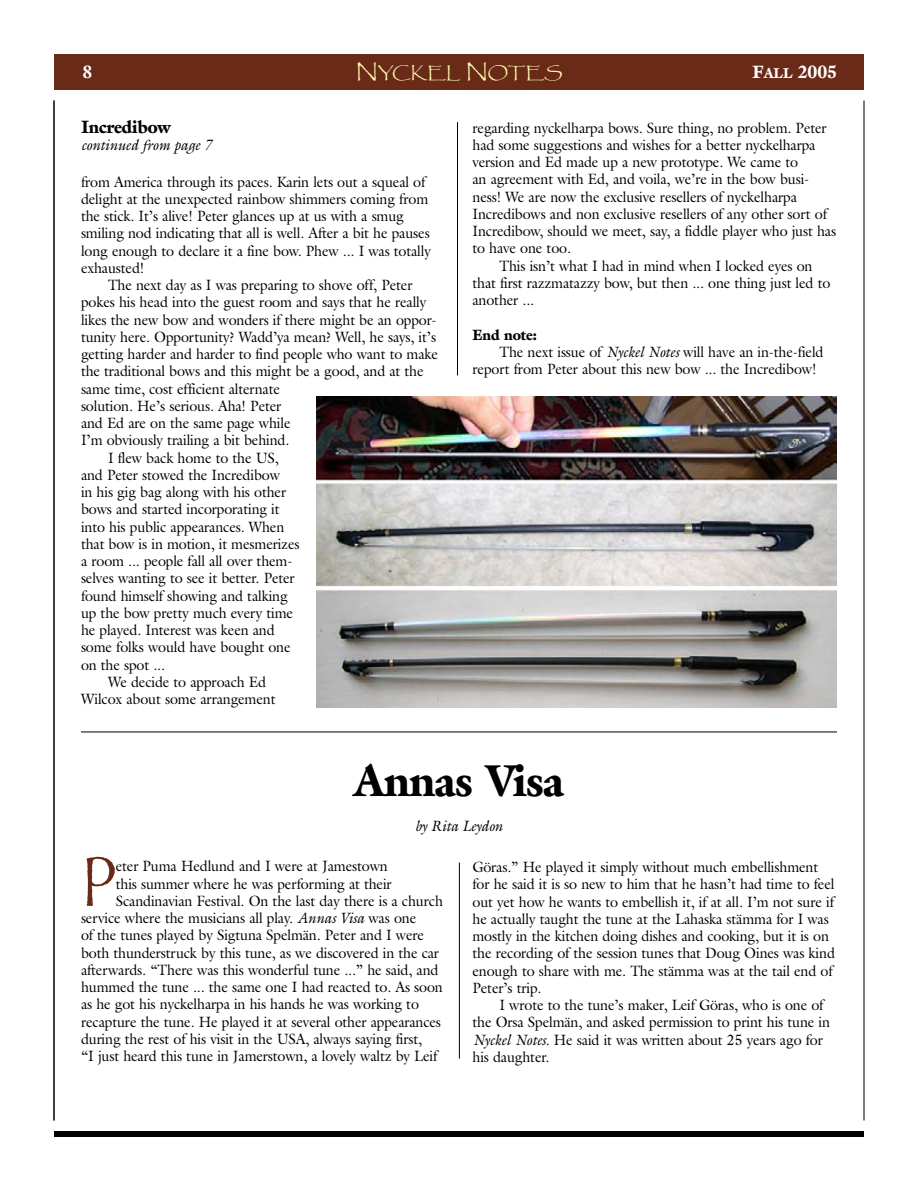
<style>
.page{position:relative;width:918px;height:1188px;background:#fff}
.page>*{position:absolute;margin:0;border:0;box-sizing:border-box;transform-origin:0 0}
.t1{font:78.15px "Galahad Std";color:#692a17;scale:.95 1}
.t2{font:900 45px "Galliard";letter-spacing:-.02em;color:#000;scale:.95 1}
.t3{font:19.2px "Papyrus ICG SC800";letter-spacing:-.015em;color:#fff9ad;scale:1.2 1}
.t4{font:900 18px "Galliard";letter-spacing:-.01em;color:#000;scale:.95 1}
.t5{font:900 18px "Galliard";color:#fff;scale:.95 1}
.t6{font:15px/17.2px "Galliard";letter-spacing:-.01em;color:#000;scale:.95 1}
.t7{font:italic 15px "Galliard";letter-spacing:-.01em;color:#000;scale:.95 1}
.t8{font:900 15px "Galliard";letter-spacing:-.01em;color:#000;scale:.95 1}
.s1{font-size:24px}
.s2{font-size:14.4px}
.s3{font-style:italic}
</style>
<div class="page">
<div style="left:54px;top:54px;width:810px;height:36px;background:#692a17"></div>
<div style="left:54px;top:1131px;width:810px;height:6px;background:#000"></div>
<hr style="left:864px;top:100px;width:1px;height:1020px;background:#000">
<hr style="left:54px;top:100px;width:1px;height:1020px;background:#000">
<hr style="left:457px;top:122px;width:1px;height:253px;background:#000">
<hr style="left:81px;top:732px;width:756px;height:1px;background:#000">
<img style="left:316px;top:396px;width:521px;height:312px">
<hr style="left:459px;top:862px;width:1px;height:197px;background:#000">
<p class="t3" style="left:356px;top:60px;width:174px"><span class="s1">N</span>YCKEL <span class="s1">N</span>OTES</p>
<p class="t5" style="left:753px;top:61px;width:90px">F<span class="s2">all</span> 2005</p>
<p class="t4" style="left:81px;top:116px;width:96px">Incredibow</p>
<p class="t7" style="left:81px;top:136px;width:139px">continued from page 7</p>
<p class="t6" style="left:81px;top:173px;width:370px">from America through its paces. Karin lets out a squeal of delight at the unexpected rainbow shimmers coming from the stick. It’s alive! Peter glances up at us with a smug smiling nod indicating that all is well. After a bit he pauses long enough to declare it a fine bow. Phew ... I was totally exhausted!</p>
<p class="t6" style="left:108px;top:276px;width:322px">The next day as I was preparing to shove off, Peter</p>
<p class="t6" style="left:81px;top:294px;width:365px">pokes his head into the guest room and says that he really</p>
<p class="t6" style="left:81px;top:311px;width:376px">likes the new bow and wonders if there might be an oppor-</p>
<p class="t6" style="left:81px;top:328px;width:375px">tunity here. Opportunity? Wadd’ya mean? Well, he says, it’s</p>
<p class="t6" style="left:81px;top:345px;width:377px">getting harder and harder to find people who want to make</p>
<p class="t6" style="left:81px;top:363px;width:362px">the traditional bows and this might be a good, and at the</p>
<p class="t6" style="left:81px;top:380px;width:211px">same time, cost efficient alternate</p>
<p class="t6" style="left:81px;top:397px;width:212px">solution. He’s serious. Aha! Peter</p>
<p class="t6" style="left:81px;top:414px;width:222px">and Ed are on the same page while</p>
<p class="t6" style="left:81px;top:432px;width:221px">I’m obviously trailing a bit behind.</p>
<p class="t6" style="left:108px;top:449px;width:181px">I flew back home to the US,</p>
<p class="t6" style="left:81px;top:466px;width:211px">and Peter stowed the Incredibow</p>
<p class="t6" style="left:81px;top:483px;width:217px">in his gig bag along with his other</p>
<p class="t6" style="left:81px;top:501px;width:211px">bows and started incorporating it</p>
<p class="t6" style="left:81px;top:518px;width:216px">into his public appearances. When</p>
<p class="t6" style="left:81px;top:535px;width:232px">that bow is in motion, it mesmerizes</p>
<p class="t6" style="left:81px;top:552px;width:224px">a room ... people fall all over them-</p>
<p class="t6" style="left:81px;top:570px;width:226px">selves wanting to see it better. Peter</p>
<p class="t6" style="left:81px;top:587px;width:219px">found himself showing and talking</p>
<p class="t6" style="left:81px;top:604px;width:225px">up the bow pretty much every time</p>
<p class="t6" style="left:81px;top:621px;width:205px">he played. Interest was keen and</p>
<p class="t6" style="left:81px;top:639px;width:222px">some folks would have bought one</p>
<p class="t6" style="left:81px;top:656px;width:90px">on the spot ...</p>
<p class="t6" style="left:108px;top:673px;width:168px">We decide to approach Ed</p>
<p class="t6" style="left:81px;top:690px;width:206px">Wilcox about some arrangement</p>
<p class="t6" style="left:473px;top:119px;width:374px">regarding nyckelharpa bows. Sure thing, no problem. Peter</p>
<p class="t6" style="left:473px;top:136px;width:363px">had some suggestions and wishes for a better nyckelharpa</p>
<p class="t6" style="left:473px;top:153px;width:344px">version and Ed made up a new prototype. We came to</p>
<p class="t6" style="left:473px;top:171px;width:356px">an agreement with Ed, and voila, we’re in the bow busi-</p>
<p class="t6" style="left:473px;top:188px;width:343px">ness! We are now the exclusive resellers of nyckelharpa</p>
<p class="t6" style="left:473px;top:205px;width:375px">Incredibows and non exclusive resellers of any other sort of</p>
<p class="t6" style="left:473px;top:222px;width:384px">Incredibow, should we meet, say, a fiddle player who just has</p>
<p class="t6" style="left:473px;top:240px;width:105px">to have one too.</p>
<p class="t6" style="left:500px;top:257px;width:331px">This isn’t what I had in mind when I locked eyes on</p>
<p class="t6" style="left:473px;top:274px;width:378px">that first razzmatazzy bow, but then ... one thing just led to</p>
<p class="t6" style="left:473px;top:291px;width:66px">another ...</p>
<p class="t8" style="left:473px;top:325px;width:69px">End note:</p>
<p class="t6" style="left:500px;top:343px;width:343px">The next issue of <span class="s3">Nyckel Notes</span> will have an in-the-field</p>
<p class="t6" style="left:473px;top:360px;width:364px">report from Peter about this new bow ... the Incredibow!</p>
<h2 class="t2" style="left:354px;top:753px;width:223px">Annas Visa</h2>
<p class="t7" style="left:415px;top:816px;width:94px">by Rita Leydon</p>
<h1 class="t1" style="left:81px;top:833px;width:39px">P</h1>
<p class="t6" style="left:116px;top:857px;width:288px">eter Puma Hedlund and I were at Jamestown</p>
<p class="t6" style="left:116px;top:875px;width:292px">this summer where he was performing at their</p>
<p class="t6" style="left:116px;top:892px;width:346px">Scandinavian Festival. On the last day there is a church</p>
<p class="t6" style="left:81px;top:909px;width:354px">service where the musicians all play. <span class="s3">Annas Visa</span> was one</p>
<p class="t6" style="left:81px;top:926px;width:363px">of the tunes played by Sigtuna Spelmän. Peter and I were</p>
<p class="t6" style="left:81px;top:944px;width:378px">both thunderstruck by this tune, as we discovered in the car</p>
<p class="t6" style="left:81px;top:961px;width:378px">afterwards. “There was this wonderful tune ...” he said, and</p>
<p class="t6" style="left:81px;top:978px;width:382px">hummed the tune ... the same one I had reacted to. As soon</p>
<p class="t6" style="left:81px;top:995px;width:357px">as he got his nyckelharpa in his hands he was working to</p>
<p class="t6" style="left:81px;top:1013px;width:381px">recapture the tune. He played it at several other appearances</p>
<p class="t6" style="left:81px;top:1030px;width:361px">during the rest of his visit in the USA, always saying first,</p>
<p class="t6" style="left:81px;top:1047px;width:377px">“I just heard this tune in Jamerstown, a lovely waltz by Leif</p>
<p class="t6" style="left:473px;top:858px;width:383px">Göras.” He played it simply without much embellishment for he said it is so new to him that he hasn’t had time to feel out yet how he wants to embellish it, if at all. I’m not sure if he actually taught the tune at the Lahaska stämma for I was mostly in the kitchen doing dishes and cooking, but it is on the recording of the session tunes that Doug Oines was kind enough to share with me. The stämma was at the tail end of Peter’s trip.</p>
<p class="t6" style="left:473px;top:996px;width:378px;text-indent:27px">I wrote to the tune’s maker, Leif Göras, who is one of the Orsa Spelmän, and asked permission to print his tune in <span class="s3">Nyckel Notes</span>. He said it was written about 25 years ago for his daughter.</p>
</div>
